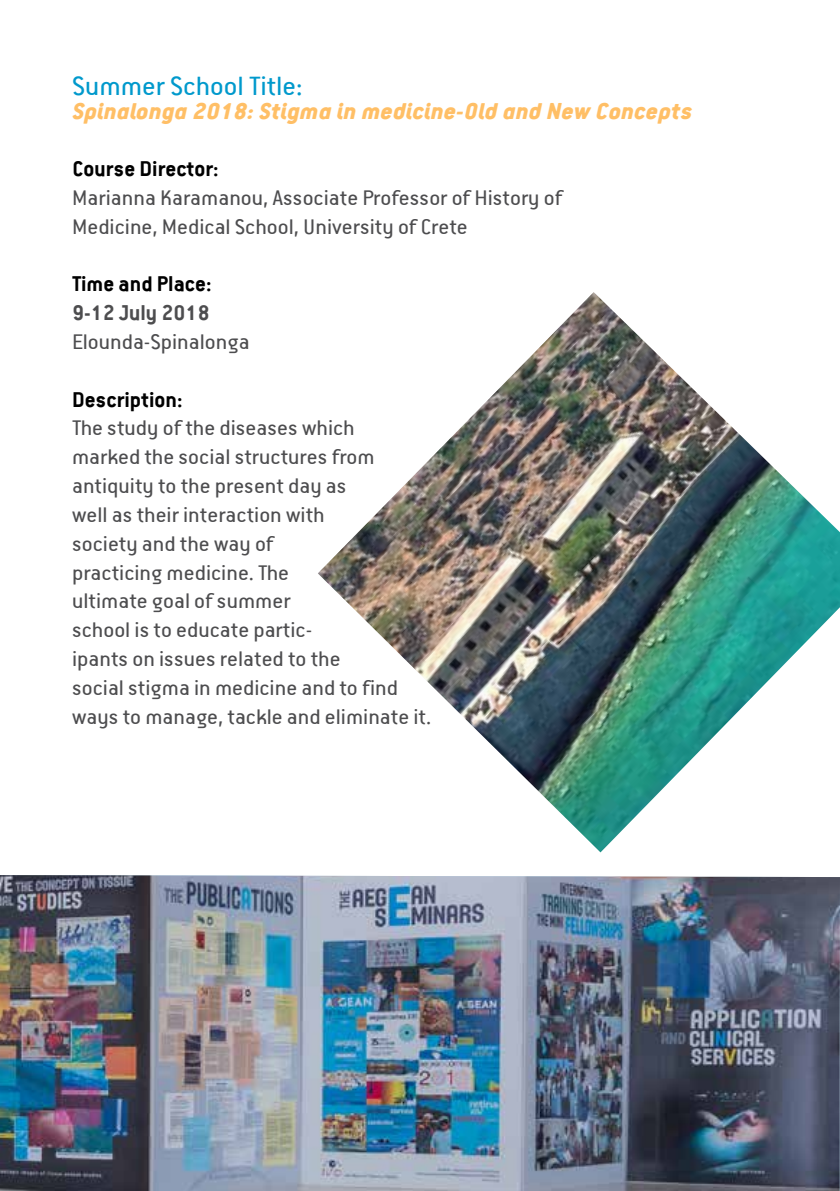
<style>
.page{position:relative;width:840px;height:1191px;background:#fff}
.page>*{position:absolute;margin:0;border:0;box-sizing:border-box;transform-origin:0 0}
.t1{font:30px "PF Premier Text";color:#09c}
.t2{font:italic 900 26px "PF Premier Text";color:#ffbf66}
.t3{font:24px/28.8px "PF Premier Text";color:#4d4d4f}
.t4{font:700 24px "PF Premier Text";color:#000}
.t5{font:700 24px "PF Premier Text";color:#4d4d4f}
</style>
<div class="page">
<img style="left:0;top:875px;width:839px;height:316px">
<img style="left:318px;top:292px;width:521px;height:560px">
<p class="t1" style="left:72px;top:71px;width:232px">Summer School Title:</p>
<p class="t2" style="left:72px;top:97px;width:621px">Spinalonga 2018: Stigma in medicine-Old and New Concepts</p>
<p class="t4" style="left:72px;top:157px;width:148px">Course Director:</p>
<p class="t3" style="left:72px;top:183px;width:491px">Marianna Karamanou, Associate Professor of History of<br>Medicine, Medical School, University of Crete</p>
<p class="t4" style="left:72px;top:272px;width:141px">Time and Place:</p>
<p class="t5" style="left:72px;top:301px;width:139px">9-12 July 2018</p>
<p class="t3" style="left:72px;top:327px;width:179px">Elounda-Spinalonga</p>
<p class="t4" style="left:72px;top:387px;width:112px">Description:</p>
<p class="t3" style="left:72px;top:414px;width:360px">The study of the diseases which<br>marked the social structures from antiquity to the present day as<br>well as their interaction with<br>society and the way of<br>practicing medicine. The<br>ultimate goal of summer<br>school is to educate partic-<br>ipants on issues related to the<br>social stigma in medicine and to find ways to manage, tackle and eliminate it.</p>
</div>
